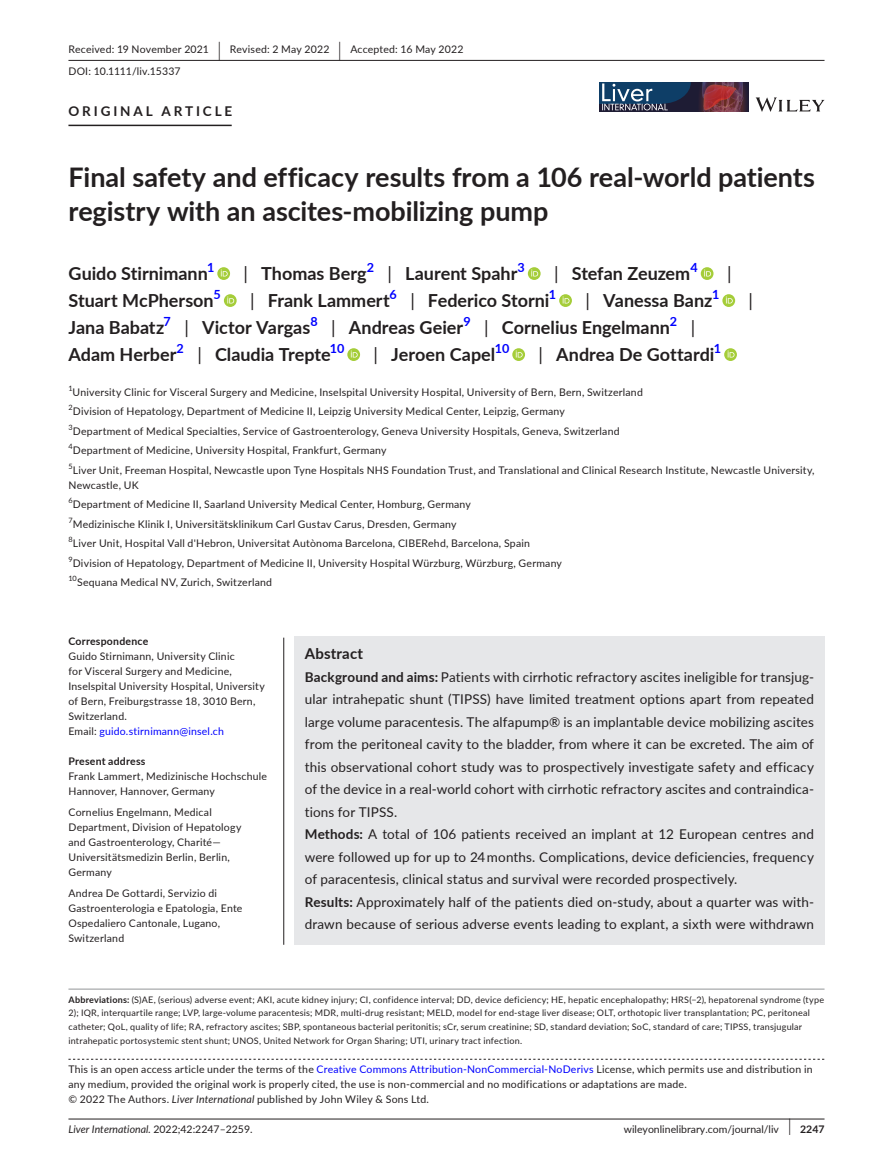
<style>
.page{position:relative;width:893px;height:1174px;background:#fff}
.page>*{position:absolute;margin:0;border:0;box-sizing:border-box;transform-origin:0 0}
.t1{font:700 27px/34.5px "Lato";letter-spacing:-.005em;color:#231f20}
.t2{font:700 18px "Lato";color:#231f20}
.t3{font:18px "Lato";color:#231f20}
.t4{font:700 15px "Lato";letter-spacing:.015em;color:#231f20}
.t5{font:13.5px/22.5px "Lato";letter-spacing:.01em;color:#231f20}
.t6{font:700 13.5px "Lato";letter-spacing:.215em;color:#231f20}
.t7{font:700 12.6px "Lato";color:#00f}
.t8{font:10.5px/15px "Lato";letter-spacing:.02em;color:#231f20}
.t9{font:10.5px "Lato";color:#231f20}
.t10{font:italic 10.5px "Lato";color:#231f20}
.t11{font:700 10.5px "Lato";letter-spacing:.02em;color:#231f20}
.t12{font:9px/13.5px "Lato";letter-spacing:.025em;color:#231f20}
.t13{font:7.35px "Lato";color:#231f20}
.s1{font-size:19.65px}
.s2{font-weight:400}
.s3{color:#00f}
.s4{font-weight:700}
.s5{font-style:italic}
.s6{font-style:normal}
.s7{font-size:17.4px}
</style>
<div class="page">
<hr style="left:68px;top:1118px;width:756px;height:1px;background:#231f20">
<svg style="left:756px;top:97px;width:68px;height:15px"></svg>
<img style="left:599px;top:82px;width:149px;height:30px">
<div style="left:599px;top:82px;width:63px;height:22px;background:#0e3e67"></div>
<svg style="left:602px;top:82px;width:89px;height:28px"></svg>
<hr style="left:68px;top:60px;width:756px;height:1px;background:#231f20">
<hr style="left:68px;top:125px;width:164px;height:1px;background:#231f20">
<svg style="left:217px;top:267px;width:13px;height:13px"></svg>
<svg style="left:221px;top:269px;width:7px;height:7px"></svg>
<svg style="left:528px;top:267px;width:13px;height:13px"></svg>
<svg style="left:531px;top:269px;width:7px;height:7px"></svg>
<svg style="left:701px;top:267px;width:12px;height:13px"></svg>
<svg style="left:704px;top:269px;width:7px;height:7px"></svg>
<svg style="left:224px;top:294px;width:13px;height:13px"></svg>
<svg style="left:227px;top:296px;width:7px;height:7px"></svg>
<svg style="left:559px;top:294px;width:13px;height:13px"></svg>
<svg style="left:563px;top:296px;width:6px;height:7px"></svg>
<svg style="left:722px;top:294px;width:13px;height:13px"></svg>
<svg style="left:726px;top:296px;width:7px;height:7px"></svg>
<svg style="left:347px;top:348px;width:13px;height:13px"></svg>
<svg style="left:351px;top:350px;width:7px;height:7px"></svg>
<svg style="left:512px;top:348px;width:13px;height:13px"></svg>
<svg style="left:516px;top:350px;width:7px;height:7px"></svg>
<svg style="left:724px;top:348px;width:13px;height:13px"></svg>
<svg style="left:728px;top:350px;width:6px;height:7px"></svg>
<svg style="left:68px;top:1058px;width:756px;height:1px"></svg>
<hr style="left:68px;top:988px;width:756px;height:1px;background:#939598">
<div style="left:294px;top:636px;width:530px;height:308px;background:#e6e7e9"></div>
<hr style="left:283px;top:637px;width:1px;height:307px;background:#231f20">
<p class="t8" style="left:68px;top:38px;width:397px;line-height:21.8px">Received: 19 November 2021 <span class="s1">|</span> Revised: 2 May 2022 <span class="s1">|</span> Accepted: 16 May 2022<br>DOI: 10.1111/liv.15337</p>
<p class="t6" style="left:68px;top:101px;width:165px">ORIGINAL ARTICLE</p>
<h1 class="t1" style="left:68px;top:159px;width:748px">Final safety and efficacy results from a 106 real-world patients registry with an ascites-mobilizing pump</h1>
<h2 class="t2" style="left:68px;top:260px;width:141px">Guido Stirnimann</h2>
<p class="t7" style="left:207px;top:258px;width:9px">1</p>
<h2 class="t2" style="left:244px;top:260px;width:125px"><span class="s2">|</span> Thomas Berg</h2>
<p class="t7" style="left:367px;top:258px;width:9px">2</p>
<h2 class="t2" style="left:388px;top:260px;width:131px"><span class="s2">|</span> Laurent Spahr</h2>
<p class="t7" style="left:518px;top:258px;width:9px">3</p>
<h2 class="t2" style="left:554px;top:260px;width:138px"><span class="s2">|</span> Stefan Zeuzem</h2>
<p class="t7" style="left:690px;top:258px;width:9px">4</p>
<h2 class="t3" style="left:727px;top:260px;width:6px">|</h2>
<h2 class="t2" style="left:68px;top:287px;width:147px">Stuart McPherson</h2>
<p class="t7" style="left:214px;top:285px;width:9px">5</p>
<h2 class="t2" style="left:250px;top:287px;width:141px"><span class="s2">|</span> Frank Lammert</h2>
<p class="t7" style="left:390px;top:285px;width:9px">6</p>
<h2 class="t2" style="left:410px;top:287px;width:141px"><span class="s2">|</span> Federico Storni</h2>
<p class="t7" style="left:549px;top:285px;width:9px">1</p>
<h2 class="t2" style="left:585px;top:287px;width:128px"><span class="s2">|</span> Vanessa Banz</h2>
<p class="t7" style="left:712px;top:285px;width:9px">1</p>
<h2 class="t3" style="left:749px;top:287px;width:6px">|</h2>
<h2 class="t2" style="left:68px;top:314px;width:97px">Jana Babatz</h2>
<p class="t7" style="left:164px;top:312px;width:9px">7</p>
<h2 class="t2" style="left:184px;top:314px;width:127px"><span class="s2">|</span> Victor Vargas</h2>
<p class="t7" style="left:310px;top:312px;width:9px">8</p>
<h2 class="t2" style="left:331px;top:314px;width:133px"><span class="s2">|</span> Andreas Geier</h2>
<p class="t7" style="left:463px;top:312px;width:9px">9</p>
<h2 class="t2" style="left:484px;top:314px;width:187px"><span class="s2">|</span> Cornelius Engelmann</h2>
<p class="t7" style="left:670px;top:312px;width:9px">2</p>
<h2 class="t3" style="left:691px;top:314px;width:6px">|</h2>
<h2 class="t2" style="left:68px;top:341px;width:110px">Adam Herber</h2>
<p class="t7" style="left:177px;top:339px;width:9px">2</p>
<h2 class="t2" style="left:197px;top:341px;width:135px"><span class="s2">|</span> Claudia Trepte</h2>
<p class="t7" style="left:330px;top:339px;width:16px">10</p>
<h2 class="t2" style="left:374px;top:341px;width:123px"><span class="s2">|</span> Jeroen Capel</h2>
<p class="t7" style="left:495px;top:339px;width:16px">10</p>
<h2 class="t2" style="left:539px;top:341px;width:177px"><span class="s2">|</span> Andrea De Gottardi</h2>
<p class="t7" style="left:714px;top:339px;width:9px">1</p>
<p class="t13" style="left:68px;top:383px;width:6px">1</p>
<p class="t8" style="left:68px;top:381px;width:748px;line-height:19.5px;text-indent:4px">University Clinic for Visceral Surgery and Medicine, Inselspital University Hospital, University of Bern, Bern, Switzerland<br><sup>2</sup>Division of Hepatology, Department of Medicine II, Leipzig University Medical Center, Leipzig, Germany<br><sup>3</sup>Department of Medical Specialties, Service of Gastroenterology, Geneva University Hospitals, Geneva, Switzerland<br><sup>4</sup>Department of Medicine, University Hospital, Frankfurt, Germany<br><sup>5</sup>Liver Unit, Freeman Hospital, Newcastle upon Tyne Hospitals NHS Foundation Trust, and Translational and Clinical Research Institute, Newcastle University,</p>
<p class="t8" style="left:68px;top:474px;width:495px;line-height:19.5px">Newcastle, UK<br><sup>6</sup>Department of Medicine II, Saarland University Medical Center, Homburg, Germany<br><sup>7</sup>Medizinische Klinik I, Universitätsklinikum Carl Gustav Carus, Dresden, Germany<br><sup>8</sup>Liver Unit, Hospital Vall d'Hebron, Universitat Autònoma Barcelona, CIBERehd, Barcelona, Spain <sup>9</sup>Division of Hepatology, Department of Medicine II, University Hospital Würzburg, Würzburg, Germany <sup>10</sup>Sequana Medical NV, Zurich, Switzerland</p>
<p class="t11" style="left:68px;top:633px;width:81px">Correspondence</p>
<p class="t8" style="left:68px;top:648px;width:198px">Guido Stirnimann, University Clinic<br>for Visceral Surgery and Medicine, Inselspital University Hospital, University of Bern, Freiburgstrasse 18, 3010 Bern, Switzerland.<br>Email: <span class="s3">guido.stirnimann@insel.ch</span></p>
<p class="t11" style="left:68px;top:753px;width:78px">Present address</p>
<p class="t8" style="left:68px;top:768px;width:200px">Frank Lammert, Medizinische Hochschule<br>Hannover, Hannover, Germany</p>
<p class="t8" style="left:68px;top:804px;width:174px">Cornelius Engelmann, Medical<br>Department, Division of Hepatology and Gastroenterology, Charité—<br>Universitätsmedizin Berlin, Berlin,<br>Germany</p>
<p class="t8" style="left:68px;top:885px;width:175px">Andrea De Gottardi, Servizio di<br>Gastroenterologia e Epatologia, Ente<br>Ospedaliero Cantonale, Lugano,<br>Switzerland</p>
<h3 class="t4" style="left:305px;top:642px;width:60px">Abstract</h3>
<p class="t5" style="left:305px;top:665px;width:511px"><span class="s4">Background and aims:</span> Patients with cirrhotic refractory ascites ineligible for transjug&shy;ular intrahepatic shunt (TIPSS) have limited treatment options apart from repeated large volume paracentesis. The alfapump® is an implantable device mobilizing ascites from the peritoneal cavity to the bladder, from where it can be excreted. The aim of this observational cohort study was to prospectively investigate safety and efficacy of the device in a real-world cohort with cirrhotic refractory ascites and contraindica&shy;tions for TIPSS.<br><span class="s4">Methods:</span> A total of 106 patients received an implant at 12 European centres and were followed up for up to 24 months. Complications, device deficiencies, frequency of paracentesis, clinical status and survival were recorded prospectively.<br><span class="s4">Results:</span> Approximately half of the patients died on-study, about a quarter was with&shy;drawn because of serious adverse events leading to explant, a sixth were withdrawn</p>
<p class="t12" style="left:68px;top:992px;width:757px"><span class="s4">Abbreviations:</span> (S)AE, (serious) adverse event; AKI, acute kidney injury; CI, confidence interval; DD, device deficiency; HE, hepatic encephalopathy; HRS(−2), hepatorenal syndrome (type 2); IQR, interquartile range; LVP, large-volume paracentesis; MDR, multi-drug resistant; MELD, model for end-stage liver disease; OLT, orthotopic liver transplantation; PC, peritoneal catheter; QoL, quality of life; RA, refractory ascites; SBP, spontaneous bacterial peritonitis; sCr, serum creatinine; SD, standard deviation; SoC, standard of care; TIPSS, transjugular intrahepatic portosystemic stent shunt; UNOS, United Network for Organ Sharing; UTI, urinary tract infection.</p>
<p class="t8" style="left:68px;top:1061px;width:746px">This is an open access article under the terms of the <span class="s3">Creative Commons Attribution-NonCommercial-NoDerivs</span> License, which permits use and distribution in any medium, provided the original work is properly cited, the use is non-commercial and no modifications or adaptations are made.<br>© 2022 The Authors. <span class="s5">Liver International</span> published by John Wiley &amp; Sons Ltd.</p>
<p class="t10" style="left:68px;top:1121px;width:186px">Liver International. <span class="s6">2022;42:2247–2259.</span></p>
<p class="t9" style="left:624px;top:1121px;width:202px">wileyonlinelibrary.com/journal/liv <span class="s7">|</span> <span class="s4">2247</span></p>
</div>
